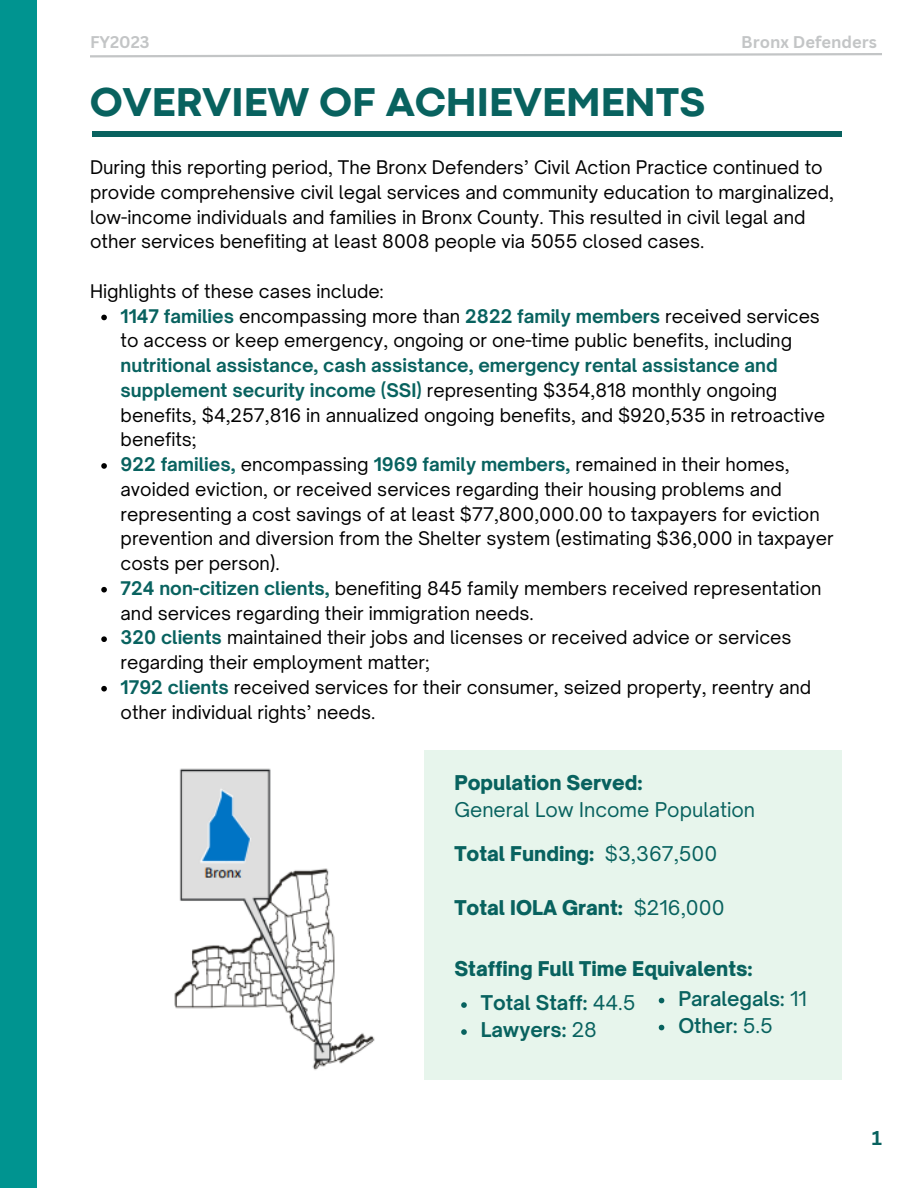
<style>
.page{position:relative;width:918px;height:1188px;background:#fff}
.page>*{position:absolute;margin:0;border:0;box-sizing:border-box;transform-origin:0 0}
.t1{font:800 42px "Codec Pro";color:#08625f}
.t2{font:900 19.5px "Open Sauce One";color:#08625f}
.t3{font:19.5px "Open Sauce One";color:#08625f}
.t4{font:700 19.5px "Open Sauce One";color:#08625f}
.t5{font:600 19.5px "Open Sauce One";color:#08625f}
.t6{font:700 19.5px "Canva Sans";color:#08625f}
.t7{font:18px/24.8px "Open Sauce One";color:#000}
.t8{font:700 16.5px "Canva Sans";color:#c3c5c6}
.s1{font-weight:700;color:#08625f}
.s2{font-weight:400}
</style>
<div class="page">
<div style="left:0;top:0;width:37px;height:1188px;background:#009490"></div>
<div style="left:92px;top:131px;width:750px;height:5px;background:#08625f"></div>
<svg style="left:90px;top:53px;width:792px;height:5px"></svg>
<div style="left:425px;top:750px;width:417px;height:330px;background:#e7f5ec"></div>
<img style="left:174px;top:768px;width:201px;height:302px">
<svg style="left:101px;top:315px;width:6px;height:5px"></svg>
<svg style="left:101px;top:463px;width:6px;height:6px"></svg>
<svg style="left:101px;top:587px;width:6px;height:6px"></svg>
<svg style="left:101px;top:636px;width:6px;height:6px"></svg>
<svg style="left:101px;top:686px;width:6px;height:6px"></svg>
<svg style="left:659px;top:998px;width:5px;height:5px"></svg>
<svg style="left:659px;top:1025px;width:5px;height:5px"></svg>
<svg style="left:461px;top:1002px;width:6px;height:6px"></svg>
<svg style="left:461px;top:1029px;width:6px;height:6px"></svg>
<p class="t8" style="left:90px;top:31px;width:61px">FY2023</p>
<p class="t8" style="left:741px;top:31px;width:137px">Bronx Defenders</p>
<p class="t1" style="left:90px;top:87px;width:617px">OVERVIEW OF ACHIEVEMENTS</p>
<p class="t7" style="left:90px;top:155px;width:746px">During this reporting period, The Bronx Defenders’ Civil Action Practice continued to provide comprehensive civil legal services and community education to marginalized, low-income individuals and families in Bronx County. This resulted in civil legal and other services benefiting at least 8008 people via 5055 closed cases.</p>
<p class="t7" style="left:90px;top:279px;width:295px">Highlights of these cases include:</p>
<p class="t7" style="left:121px;top:303px;width:706px"><span class="s1">1147 families</span> encompassing more than <span class="s1">2822 family members</span> received services to access or keep emergency, ongoing or one-time public benefits, including <span class="s1">nutritional assistance, cash assistance, emergency rental assistance and supplement security income (SSI)</span> representing $354,818 monthly ongoing benefits, $4,257,816 in annualized ongoing benefits, and $920,535 in retroactive benefits;</p>
<p class="t7" style="left:121px;top:452px;width:715px"><span class="s1">922 families,</span> encompassing <span class="s1">1969 family members,</span> remained in their homes, avoided eviction, or received services regarding their housing problems and representing a cost savings of at least $77,800,000.00 to taxpayers for eviction prevention and diversion from the Shelter system (estimating $36,000 in taxpayer costs per person).</p>
<p class="t7" style="left:121px;top:576px;width:702px"><span class="s1">724 non-citizen clients,</span> benefiting 845 family members received representation and services regarding their immigration needs.</p>
<p class="t7" style="left:121px;top:625px;width:672px"><span class="s1">320 clients</span> maintained their jobs and licenses or received advice or services regarding their employment matter;</p>
<p class="t7" style="left:121px;top:675px;width:692px"><span class="s1">1792 clients</span> received services for their consumer, seized property, reentry and other individual rights’ needs.</p>
<p class="t2" style="left:454px;top:771px;width:190px">Population Served:</p>
<p class="t3" style="left:454px;top:798px;width:302px">General Low Income Population</p>
<p class="t2" style="left:454px;top:842px;width:264px">Total Funding: <span class="s2">$3,367,500</span></p>
<p class="t2" style="left:454px;top:896px;width:272px">Total IOLA Grant: <span class="s2">$216,000</span></p>
<p class="t2" style="left:454px;top:956px;width:300px">Staffing Full Time Equivalents:</p>
<p class="t5" style="left:678px;top:986px;width:130px">Paralegals: <span class="s2">11</span></p>
<p class="t5" style="left:678px;top:1013px;width:96px">Other: <span class="s2">5.5</span></p>
<p class="t4" style="left:481px;top:991px;width:156px">Total Staff: <span class="s2">44.5</span></p>
<p class="t4" style="left:481px;top:1018px;width:118px">Lawyers: <span class="s2">28</span></p>
<p class="t6" style="left:872px;top:1124px;width:12px">1</p>
</div>
